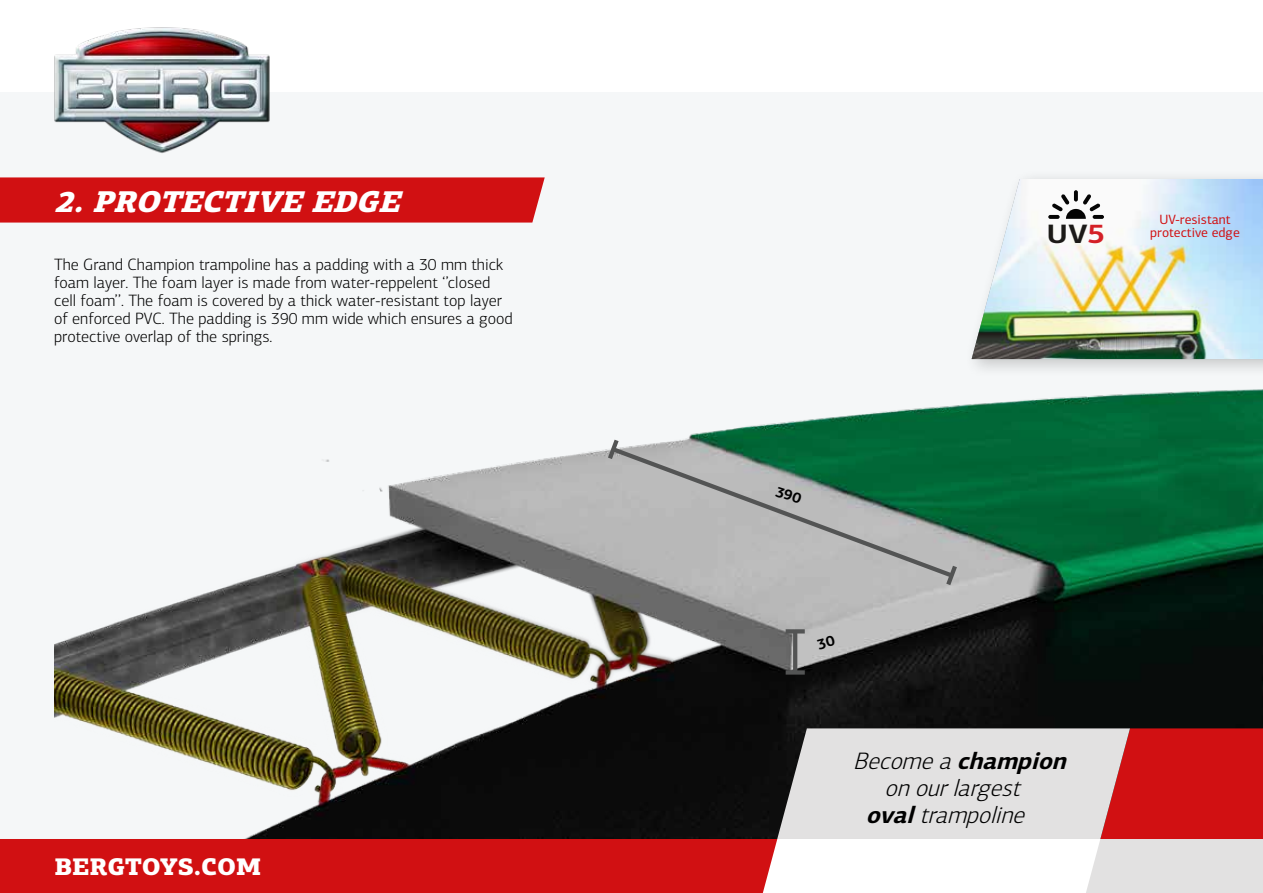
<style>
.page{position:relative;width:1263px;height:893px;background:#fff}
.page>*{position:absolute;margin:0;border:0;box-sizing:border-box;transform-origin:0 0}
.t1{font:italic 900 30px "PF Centro Slab Pro";color:#fff}
.t2{font:700 26.7px "PF Centro Sans Pro";color:#1b1a18;scale:1.11 1}
.t3{font:italic 300 24px "PF Centro Sans Pro";color:#000}
.t4{font:italic 700 24px "PF Centro Sans Pro";color:#000}
.t5{font:900 24px "PF Centro Slab Pro";color:#fff}
.t6{font:300 16.5px/18px "PF Centro Sans Pro";color:#000}
.t7{font:13.5px/13.5px "PF Centro Sans Pro";color:#d11012;text-align:center}
.s1{font-size:27.3px;color:#d42027}
.s2{font-weight:300}
.s3{font-weight:700}
</style>
<div class="page">
<div style="left:0;top:92px;width:1263px;height:747px;background:#f5f7f8"></div>
<img style="left:54px;top:27px;width:216px;height:126px">
<div style="left:0;top:177px;width:545px;height:46px;background:#d11012"></div>
<img style="left:54px;top:389px;width:1209px;height:339px">
<svg style="left:0;top:728px;width:1263px;height:165px"></svg>
<svg style="left:608px;top:444px;width:349px;height:137px;background:#8aa297"></svg>
<svg style="left:604px;top:435px;width:18px;height:29px"></svg>
<svg style="left:943px;top:561px;width:17px;height:29px"></svg>
<hr style="left:793px;top:631px;width:4px;height:41px;background:#535454">
<svg style="left:786px;top:629px;width:19px;height:4px"></svg>
<div style="left:786px;top:670px;width:19px;height:5px;background:#535454"></div>
<div style="left:963px;top:169px;width:300px;height:209px;background:#000;opacity:.2"></div>
<img style="left:971px;top:179px;width:292px;height:180px">
<svg style="left:1074px;top:190px;width:4px;height:12px"></svg>
<svg style="left:1093px;top:215px;width:11px;height:4px"></svg>
<svg style="left:1048px;top:215px;width:11px;height:4px"></svg>
<svg style="left:1052px;top:194px;width:48px;height:25px"></svg>
<svg style="left:775px;top:486px;width:27px;height:18px"></svg>
<svg style="left:817px;top:635px;width:18px;height:15px"></svg>
<h1 class="t1" style="left:54px;top:182px;width:357px">2.PROTECTIVE EDGE</h1>
<p class="t6" style="left:54px;top:256px;width:460px">The Grand Champion trampoline has a padding with a 30 mm thick foam layer. The foam layer is made from water-reppelent ‘’closed cell foam’’. The foam is covered by a thick water-resistant top layer of enforced PVC. The padding is 390 mm wide which ensures a good protective overlap of the springs.</p>
<h3 class="t5" style="left:55px;top:850px;width:208px">BERGTOYS.COM</h3>
<h2 class="t2" style="left:1047px;top:217px;width:54px">UV<span class="s1">5</span></h2>
<p class="t7" style="left:1150px;top:212px;width:91px">UV-resistant protective edge</p>
<h3 class="t4" style="left:853px;top:745px;width:222px"><span class="s2">Becomea</span>champion</h3>
<h3 class="t3" style="left:885px;top:774px;width:144px">onourlargest</h3>
<h3 class="t3" style="left:866px;top:801px;width:167px"><span class="s3">oval</span>trampoline</h3>
</div>
